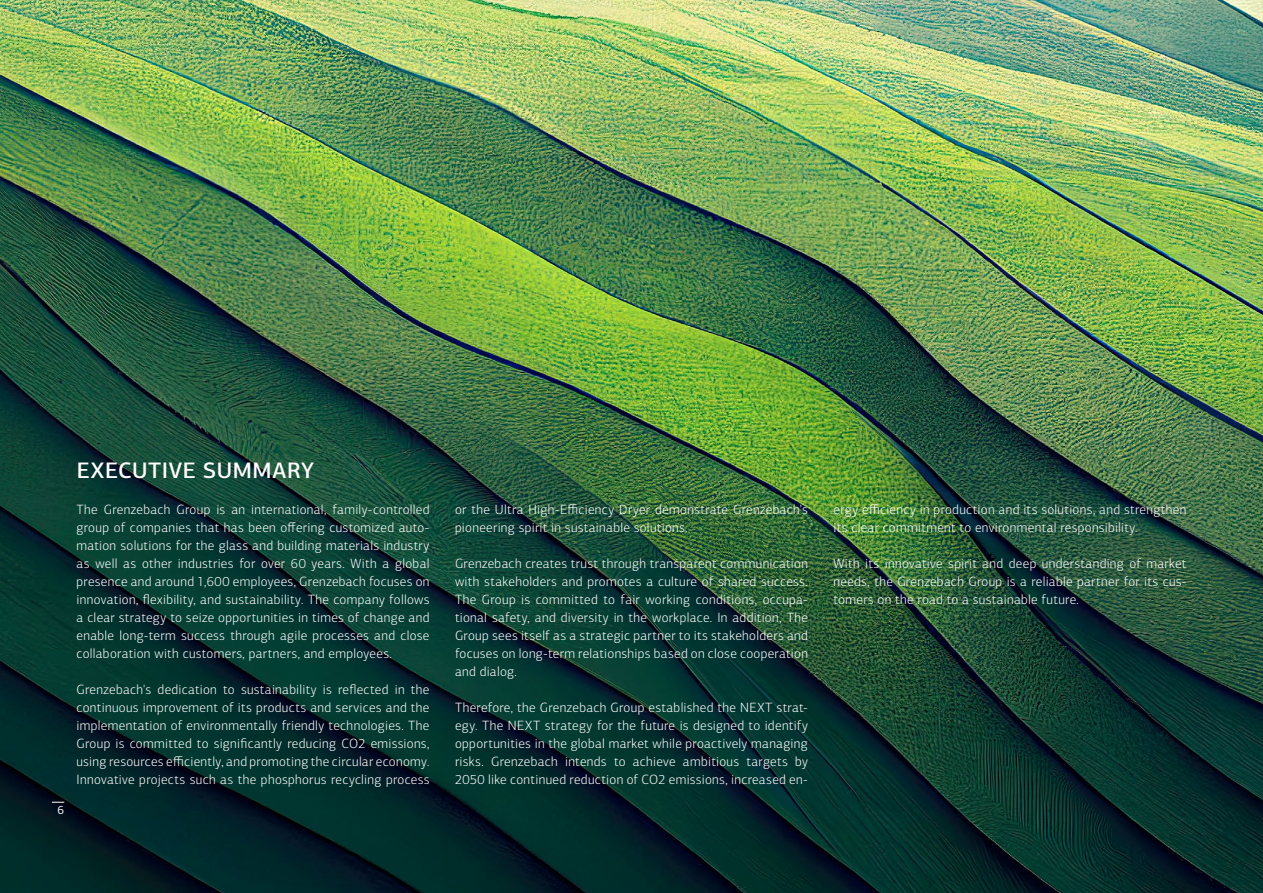
<style>
.page{position:relative;width:1263px;height:893px;background:#fff}
.page>*{position:absolute;margin:0;border:0;box-sizing:border-box;transform-origin:0 0}
.t1{font:500 22.5px "PF Centro Sans Pro";letter-spacing:.03em;color:#fff}
.t2{font:300 13.5px/18px "PF Centro Sans Pro";letter-spacing:.025em;color:#fff;text-align:justify}
.t3{font:12px "PF Centro Sans Pro";color:#fff}
</style>
<div class="page">
<img style="left:0;top:0;width:1263px;height:893px">
<svg style="left:52px;top:802px;width:12px;height:1px"></svg>
<p class="t3" style="left:58px;top:803px;width:8px">6</p>
<h1 class="t1" style="left:77px;top:456px;width:239px">EXECUTIVE SUMMARY</h1>
<p class="t2" style="left:77px;top:500px;width:354px">The Grenzebach Group is an international, family-controlled group of companies that has been offering customized auto&shy;mation solutions for the glass and building materials industry as well as other industries for over 60 years. With a global presence and around 1,600 employees, Grenzebach focuses on innovation, flexibility, and sustainability. The company follows a clear strategy to seize opportunities in times of change and enable long-term success through agile processes and close collaboration with customers, partners, and employees.</p>
<p class="t2" style="left:77px;top:680px;width:354px">Grenzebach's dedication to sustainability is reflected in the continuous improvement of its products and services and the implementation of environmentally friendly technologies. The Group is committed to significantly reducing CO2 emissions, using resources efficiently, and promoting the circular economy.<br>Innovative projects such as the phosphorus recycling process</p>
<p class="t2" style="left:455px;top:500px;width:354px">or the Ultra High-Efficiency Dryer demonstrate Grenzebach's pioneering spirit in sustainable solutions.</p>
<p class="t2" style="left:455px;top:554px;width:354px">Grenzebach creates trust through transparent communication with stakeholders and promotes a culture of shared success.<br>The Group is committed to fair working conditions, occupa&shy;tional safety, and diversity in the workplace. In addition, The Group sees itself as a strategic partner to its stakeholders and focuses on long-term relationships based on close cooperation and dialog.</p>
<p class="t2" style="left:455px;top:698px;width:354px">Therefore, the Grenzebach Group established the NEXT strat&shy;egy. The NEXT strategy for the future is designed to identify opportunities in the global market while proactively managing risks. Grenzebach intends to achieve ambitious targets by 2050 like continued reduction of CO2 emissions, increased en-</p>
<p class="t2" style="left:833px;top:500px;width:354px">ergy efficiency in production and its solutions, and strengthen its clear commitment to environmental responsibility.</p>
<p class="t2" style="left:833px;top:554px;width:354px">With its innovative spirit and deep understanding of market needs, the Grenzebach Group is a reliable partner for its cus&shy;tomers on the road to a sustainable future.</p>
</div>
